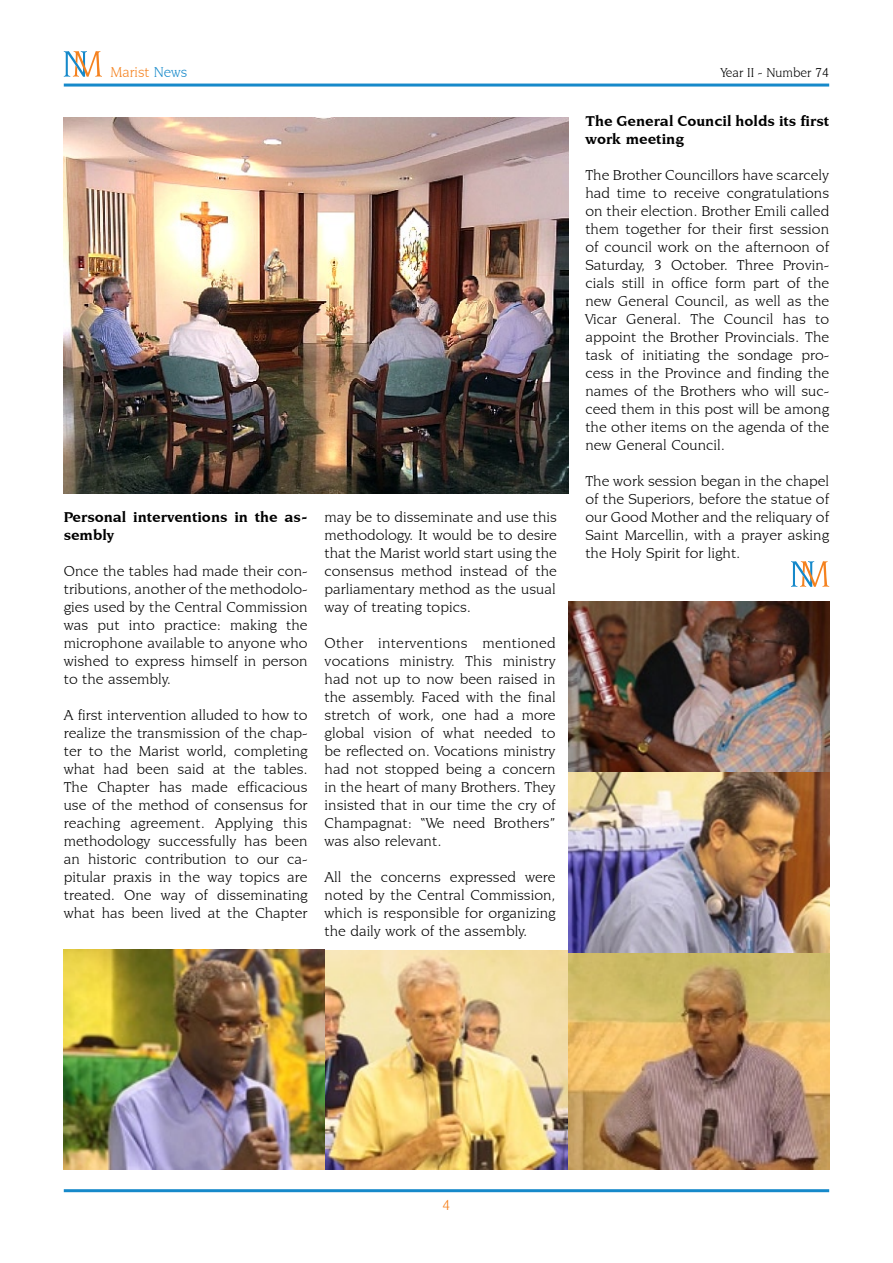
<style>
.page{position:relative;width:893px;height:1263px;background:#fff}
.page>*{position:absolute;margin:0;border:0;box-sizing:border-box;transform-origin:0 0}
.t1{font:15px/18px "Novarese IT Cby BT";color:#000;text-align:justify;scale:1.05 1}
.t2{font:700 15px/18px "Novarese IT Cby BT";color:#000;scale:1.05 1}
.t3{font:15px "Novarese IT Cby BT";color:#f5821f}
.t4{font:13.5px "Novarese IT Cby BT";color:#000}
.s1{color:#1689ca}
</style>
<div class="page">
<hr style="left:64px;top:1189px;width:765px;height:3px;background:#1689ca">
<hr style="left:64px;top:84px;width:765px;height:3px;background:#1689ca">
<svg style="left:64px;top:51px;width:38px;height:26px"></svg>
<img style="left:325px;top:951px;width:504px;height:218px">
<img style="left:64px;top:950px;width:261px;height:219px">
<img style="left:64px;top:117px;width:504px;height:377px">
<svg style="left:791px;top:561px;width:38px;height:26px"></svg>
<img style="left:568px;top:772px;width:261px;height:180px">
<img style="left:568px;top:601px;width:261px;height:171px">
<p class="t3" style="left:111px;top:63px;width:78px">Marist <span class="s1">News</span></p>
<p class="t4" style="left:721px;top:64px;width:110px">Year II - Number 74</p>
<p class="t2" style="left:64px;top:508px;width:234px">Personal interventions in the as&shy;sembly</p>
<p class="t1" style="left:64px;top:562px;width:234px">Once the tables had made their con&shy;tributions, another of the methodolo&shy;gies used by the Central Commission was put into practice: making the microphone available to anyone who wished to express himself in person to the assembly.</p>
<p class="t1" style="left:64px;top:706px;width:234px">A first intervention alluded to how to realize the transmission of the chap&shy;ter to the Marist world, completing what had been said at the tables.<br>The Chapter has made efficacious use of the method of consensus for reaching agreement. Applying this methodology successfully has been an historic contribution to our ca&shy;pitular praxis in the way topics are treated. One way of disseminating what has been lived at the Chapter</p>
<p class="t1" style="left:325px;top:508px;width:223px">may be to disseminate and use this methodology. It would be to desire that the Marist world start using the consensus method instead of the parliamentary method as the usual way of treating topics.</p>
<p class="t1" style="left:325px;top:634px;width:222px">Other interventions mentioned vocations ministry. This ministry had not up to now been raised in the assembly. Faced with the final stretch of work, one had a more global vision of what needed to be reflected on. Vocations ministry had not stopped being a concern in the heart of many Brothers. They insisted that in our time the cry of Champagnat: “We need Brothers” was also relevant.</p>
<p class="t1" style="left:325px;top:868px;width:222px">All the concerns expressed were noted by the Central Commission, which is responsible for organizing the daily work of the assembly.</p>
<p class="t2" style="left:585px;top:112px;width:234px">The General Council holds its first work meeting</p>
<p class="t1" style="left:585px;top:166px;width:234px">The Brother Councillors have scarcely had time to receive congratulations on their election. Brother Emili called them together for their first session of council work on the afternoon of Saturday, 3 October. Three Provin&shy;cials still in office form part of the new General Council, as well as the Vicar General. The Council has to appoint the Brother Provincials. The task of initiating the sondage pro&shy;cess in the Province and finding the names of the Brothers who will suc&shy;ceed them in this post will be among the other items on the agenda of the new General Council.</p>
<p class="t1" style="left:585px;top:472px;width:234px">The work session began in the chapel of the Superiors, before the statue of our Good Mother and the reliquary of Saint Marcellin, with a prayer asking the Holy Spirit for light.</p>
</div>
